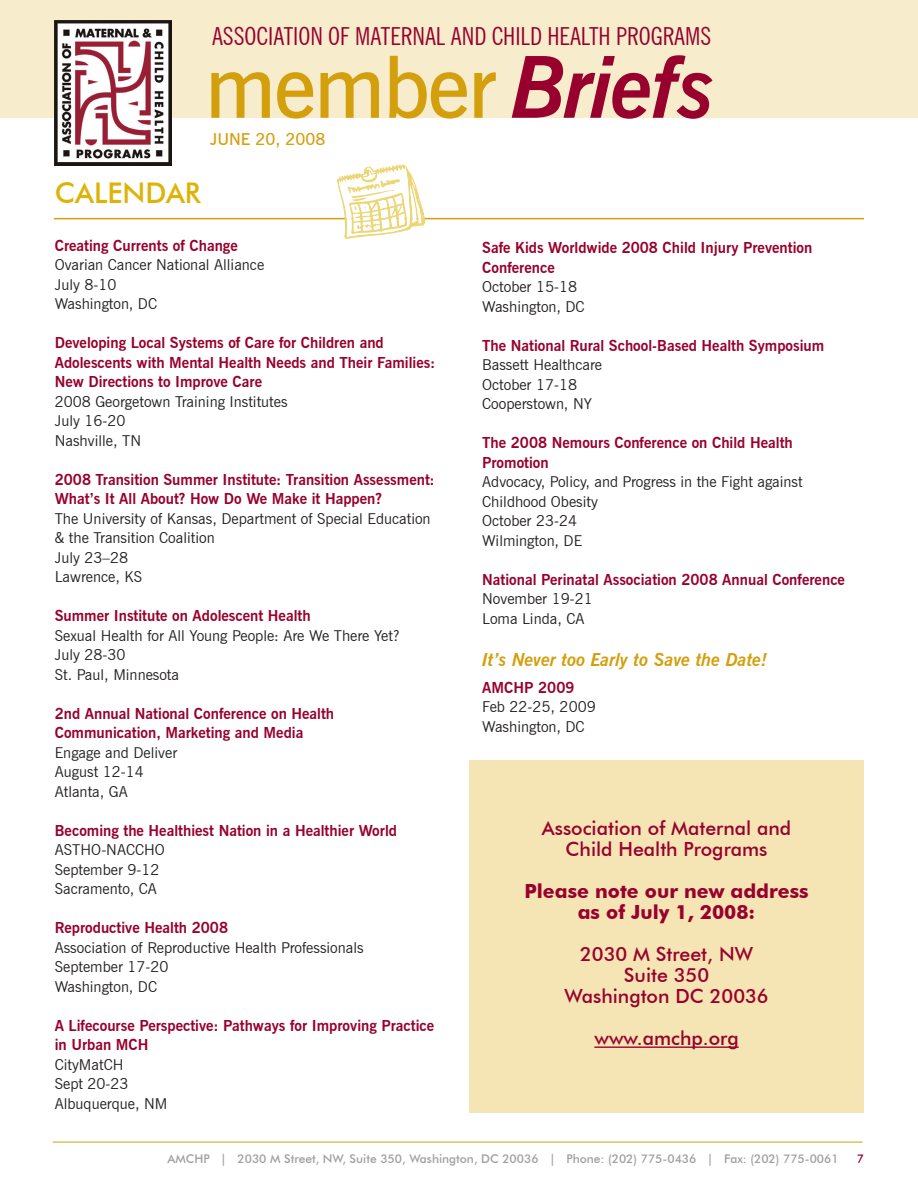
<style>
.page{position:relative;width:918px;height:1188px;background:#fff}
.page>*{position:absolute;margin:0;border:0;box-sizing:border-box;transform-origin:0 0}
.t1{font:600 85.5px "News Gothic BT";letter-spacing:-.02em;color:#d49f0c}
.t2{font:500 28.5px "Futura BT";color:#deb308}
.t3{font:condensed 24.9px "News Gothic BT";color:#98012d}
.t4{font:500 19.5px/21px "Futura BT";color:#98012d;text-align:center}
.t5{font:700 19.5px/21px "Futura BT";color:#98012d;text-align:center}
.t6{font:italic 700 18px "News Gothic BT";color:#d49f0c}
.t7{font:600 16.5px "News Gothic BT";color:#d49f0c}
.t8{font:700 15px/19.5px "News Gothic BT";color:#98012d}
.t9{font:15px/19.5px "News Gothic BT";color:#231f20}
.t10{font:500 12px "Futura BT";color:#9e9f9e}
.t11{font:500 12px "Futura BT";color:#98012d}
.s1{font-weight:700;font-style:italic;color:#98012d}
</style>
<div class="page">
<div style="left:0;top:0;width:918px;height:118px;background:#f7edcd"></div>
<img style="left:54px;top:21px;width:118px;height:145px">
<hr style="left:53px;top:1142px;width:810px;height:1px;background:#d49f0c">
<hr style="left:54px;top:218px;width:810px;height:1px;background:#d49f0c">
<svg style="left:329px;top:164px;width:99px;height:75px"></svg>
<div style="left:469px;top:760px;width:395px;height:353px;background:#f5e4b4"></div>
<hr style="left:594px;top:1046px;width:145px;height:2px;background:#98012d">
<h3 class="t3" style="left:212px;top:21px;width:501px">ASSOCIATION OF MATERNAL AND CHILD HEALTH PROGRAMS</h3>
<h1 class="t1" style="left:205px;top:35px;width:512px">member <span class="s1">Briefs</span></h1>
<p class="t7" style="left:210px;top:129px;width:117px">JUNE 20, 2008</p>
<h2 class="t2" style="left:55px;top:175px;width:90px">Calenda</h2>
<h2 class="t2" style="left:185px;top:175px;width:17px">r</h2>
<p class="t8" style="left:55px;top:236px;width:185px">Creating Currents of Change</p>
<p class="t9" style="left:55px;top:255px;width:211px">Ovarian Cancer National Alliance<br>July 8-10<br>Washington, DC</p>
<p class="t8" style="left:55px;top:333px;width:382px">Developing Local Systems of Care for Children and<br>Adolescents with Mental Health Needs and Their Families:<br>New Directions to Improve Care</p>
<p class="t9" style="left:55px;top:392px;width:234px">2008 Georgetown Training Institutes<br>July 16-20<br>Nashville, TN</p>
<p class="t8" style="left:55px;top:470px;width:382px">2008 Transition Summer Institute: Transition Assessment:<br>What’s It All About? How Do We Make it Happen?</p>
<p class="t9" style="left:55px;top:509px;width:377px">The University of Kansas, Department of Special Education &amp; the Transition Coalition<br>July 23–28<br>Lawrence, KS</p>
<p class="t8" style="left:55px;top:606px;width:257px">Summer Institute on Adolescent Health</p>
<p class="t9" style="left:55px;top:626px;width:346px">Sexual Health for All Young People: Are We There Yet?<br>July 28-30<br>St. Paul, Minnesota</p>
<p class="t8" style="left:55px;top:704px;width:281px">2nd Annual National Conference on Health<br>Communication, Marketing and Media</p>
<p class="t9" style="left:55px;top:743px;width:124px">Engage and Deliver<br>August 12-14<br>Atlanta, GA</p>
<p class="t8" style="left:55px;top:821px;width:344px">Becoming the Healthiest Nation in a Healthier World</p>
<p class="t9" style="left:55px;top:840px;width:112px">ASTHO-NACCHO<br>September 9-12<br>Sacramento, CA</p>
<p class="t8" style="left:55px;top:918px;width:175px">Reproductive Health 2008</p>
<p class="t9" style="left:55px;top:938px;width:310px">Association of Reproductive Health Professionals<br>September 17-20<br>Washington, DC</p>
<p class="t8" style="left:55px;top:1016px;width:381px">A Lifecourse Perspective: Pathways for Improving Practice in Urban MCH</p>
<p class="t9" style="left:55px;top:1055px;width:114px">CityMatCH<br>Sept 20-23<br>Albuquerque, NM</p>
<p class="t8" style="left:482px;top:238px;width:332px">Safe Kids Worldwide 2008 Child Injury Prevention<br>Conference</p>
<p class="t9" style="left:482px;top:277px;width:104px">October 15-18<br>Washington, DC</p>
<p class="t8" style="left:482px;top:335px;width:344px">The National Rural School-Based Health Symposium</p>
<p class="t9" style="left:482px;top:355px;width:121px">Bassett Healthcare<br>October 17-18<br>Cooperstown, NY</p>
<p class="t8" style="left:482px;top:433px;width:312px">The 2008 Nemours Conference on Child Health<br>Promotion</p>
<p class="t9" style="left:482px;top:472px;width:322px">Advocacy, Policy, and Progress in the Fight against<br>Childhood Obesity<br>October 23-24<br>Wilmington, DE</p>
<p class="t8" style="left:482px;top:569px;width:364px">National Perinatal Association 2008 Annual Conference</p>
<p class="t9" style="left:482px;top:589px;width:112px">November 19-21<br>Loma Linda, CA</p>
<p class="t6" style="left:482px;top:648px;width:286px">It’s Never too Early to Save the Date!</p>
<p class="t8" style="left:482px;top:677px;width:94px">AMCHP 2009</p>
<p class="t9" style="left:482px;top:697px;width:115px">Feb 22-25, 2009<br>Washington, DC</p>
<h3 class="t4" style="left:542px;top:817px;width:251px">Association of Maternal and<br>Child Health Programs</h3>
<h3 class="t5" style="left:524px;top:880px;width:286px">Please note our new address as of July 1, 2008:</h3>
<h3 class="t4" style="left:564px;top:943px;width:206px">2030 M Street, NW<br>Suite 350<br>Washington DC 20036</h3>
<h3 class="t4" style="left:594px;top:1027px;width:146px">www.amchp.org</h3>
<p class="t10" style="left:168px;top:1151px;width:673px">AMCHP | 2030 M Street, NW, Suite 350, Washington, DC 20036 | Phone: (202) 775-0436 | Fax: (202) 775-0061</p>
<p class="t11" style="left:857px;top:1151px;width:9px">7</p>
</div>
